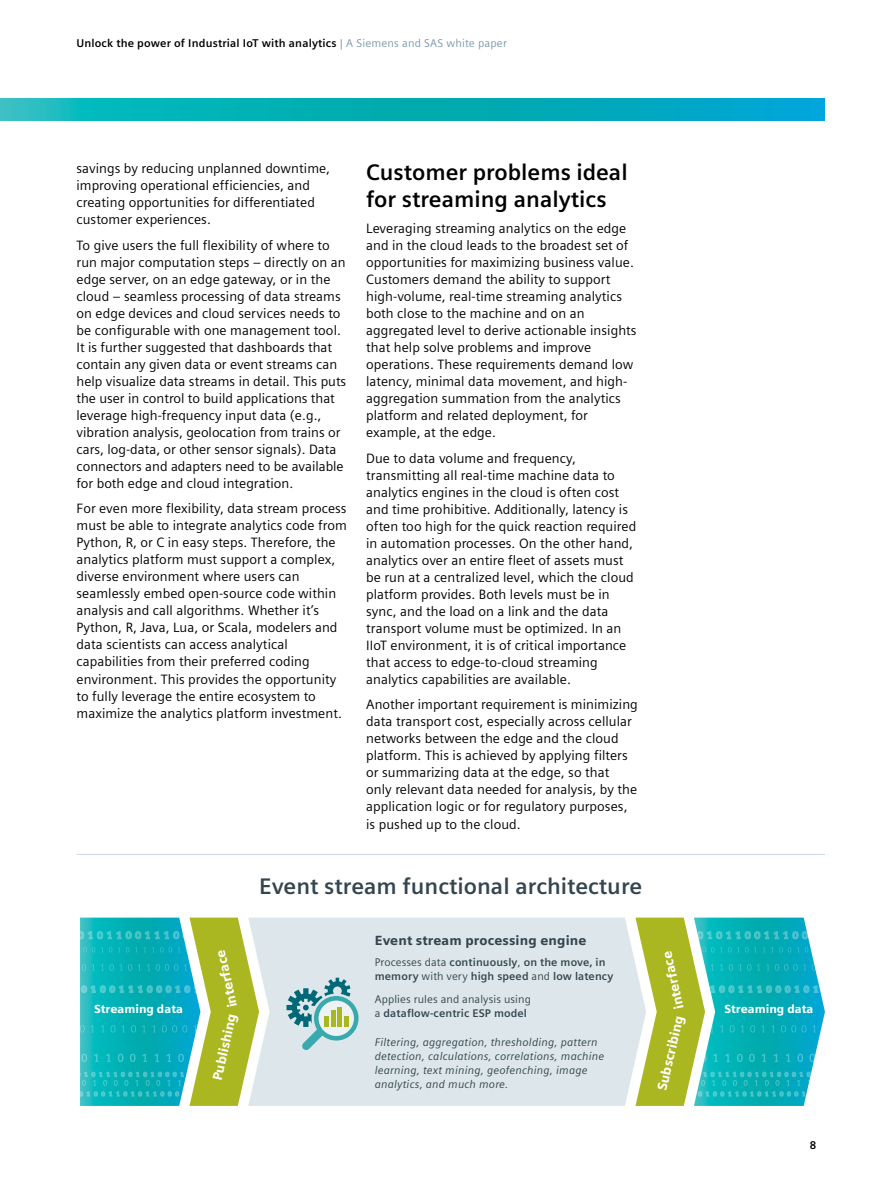
<style>
.page{position:relative;width:893px;height:1191px;background:#fff}
.page>*{position:absolute;margin:0;border:0;box-sizing:border-box;transform-origin:0 0}
.t1{font:700 22.5px/27px "Siemens Sans";color:#000}
.t2{font:700 22.5px "Siemens Sans";color:#34454f}
.t3{font:13.5px/17px "Siemens Sans";letter-spacing:.005em;color:#000}
.t4{font:900 13.35px "Siemens Sans";color:#fff}
.t5{font:900 13.35px "Siemens Sans";letter-spacing:.01em;color:#34454f}
.t6{font:900 11.85px "Siemens Sans";color:#fff}
.t7{font:700 11.25px "Siemens Sans";letter-spacing:.015em;color:#000}
.t8{font:italic 11.1px/14px "Siemens Sans";letter-spacing:.015em;color:#34454f}
.t9{font:700 11.1px/14px "Siemens Sans";letter-spacing:.01em;color:#34454f}
.t10{font:11.1px/14px "Siemens Sans";letter-spacing:.01em;color:#34454f}
.s1{font-weight:400;color:#7b9aa9}
.s2{font-weight:400}
.s3{font-weight:700}
</style>
<div class="page">
<hr style="left:77px;top:854px;width:748px;height:1px;background:#c8d7df">
<svg style="left:80px;top:917px;width:168px;height:189px;background:#47b898"></svg>
<div style="left:248px;top:917px;width:387px;height:189px;background:#dce6eb"></div>
<svg style="left:287px;top:977px;width:72px;height:73px;background:#94c2c9"></svg>
<svg style="left:319px;top:1000px;width:35px;height:36px"></svg>
<div style="left:324px;top:1016px;width:5px;height:10px;background:#aab720"></div>
<hr style="left:344px;top:1016px;width:4px;height:10px;background:#aab720">
<hr style="left:331px;top:1010px;width:4px;height:16px;background:#aab720">
<div style="left:337px;top:1007px;width:5px;height:19px;background:#aab720"></div>
<svg style="left:635px;top:917px;width:190px;height:189px;background:#5abe9e"></svg>
<svg style="left:0;top:99px;width:825px;height:21px;background:#03aebb"></svg>
<p class="t7" style="left:77px;top:37px;width:432px">Unlock the power of Industrial IoT with analytics <span class="s1">| A Siemens and SAS white paper</span></p>
<p class="t3" style="left:77px;top:160px;width:255px">savings by reducing unplanned downtime, improving operational efficiencies, and creating opportunities for differentiated customer experiences.</p>
<p class="t3" style="left:77px;top:236px;width:271px">To give users the full flexibility of where to run major computation steps – directly on an edge server, on an edge gateway, or in the cloud – seamless processing of data streams on edge devices and cloud services needs to be configurable with one management tool.<br>It is further suggested that dashboards that contain any given data or event streams can help visualize data streams in detail. This puts the user in control to build applications that leverage high-frequency input data (e.g., vibration analysis, geolocation from trains or cars, log-data, or other sensor signals). Data connectors and adapters need to be available for both edge and cloud integration.</p>
<p class="t3" style="left:77px;top:500px;width:272px">For even more flexibility, data stream process must be able to integrate analytics code from Python, R, or C in easy steps. Therefore, the analytics platform must support a complex, diverse environment where users can seamlessly embed open-source code within analysis and call algorithms. Whether it’s Python, R, Java, Lua, or Scala, modelers and data scientists can access analytical capabilities from their preferred coding environment. This provides the opportunity to fully leverage the entire ecosystem to maximize the analytics platform investment.</p>
<h1 class="t1" style="left:366px;top:159px;width:263px">Customer problems ideal for streaming analytics</h1>
<p class="t3" style="left:366px;top:220px;width:272px">Leveraging streaming analytics on the edge and in the cloud leads to the broadest set of opportunities for maximizing business value.<br>Customers demand the ability to support high-volume, real-time streaming analytics both close to the machine and on an aggregated level to derive actionable insights that help solve problems and improve operations. These requirements demand low latency, minimal data movement, and high&shy;aggregation summation from the analytics platform and related deployment, for example, at the edge.</p>
<p class="t3" style="left:366px;top:449px;width:272px">Due to data volume and frequency, transmitting all real-time machine data to analytics engines in the cloud is often cost and time prohibitive. Additionally, latency is often too high for the quick reaction required in automation processes. On the other hand, analytics over an entire fleet of assets must be run at a centralized level, which the cloud platform provides. Both levels must be in sync, and the load on a link and the data transport volume must be optimized. In an IIoT environment, it is of critical importance that access to edge-to-cloud streaming analytics capabilities are available.</p>
<p class="t3" style="left:366px;top:696px;width:273px">Another important requirement is minimizing data transport cost, especially across cellular networks between the edge and the cloud platform. This is achieved by applying filters or summarizing data at the edge, so that only relevant data needed for analysis, by the application logic or for regulatory purposes, is pushed up to the cloud.</p>
<p class="t6" style="left:94px;top:1002px;width:90px">Streaming data</p>
<h1 class="t2" style="left:259px;top:873px;width:384px">Event stream functional architecture</h1>
<p class="t5" style="left:375px;top:932px;width:213px">Event stream processing engine</p>
<p class="t9" style="left:375px;top:955px;width:240px"><span class="s2">Processes data</span> continuously<span class="s2">,</span> on the move, in memory <span class="s2">with very</span> high speed <span class="s2">and</span> low latency</p>
<p class="t10" style="left:375px;top:992px;width:158px">Applies rules and analysis using a <span class="s3">dataflow-centric ESP model</span></p>
<p class="t8" style="left:375px;top:1035px;width:231px">Filtering, aggregation, thresholding, pattern detection, calculations, correlations, machine learning, text mining, geofenching, image analytics, and much more.</p>
<p class="t4" style="left:225px;top:1009px;width:61px;rotate:-102deg">interface</p>
<p class="t4" style="left:671px;top:1010px;width:61px;rotate:-102deg">interface</p>
<p class="t4" style="left:654px;top:1088px;width:78px;rotate:-77deg">Subscribing</p>
<p class="t4" style="left:209px;top:1078px;width:70px;rotate:-77deg">Publishing</p>
<p class="t6" style="left:724px;top:1002px;width:90px">Streaming data</p>
<p class="t7" style="left:810px;top:1138px;width:8px">8</p>
</div>
